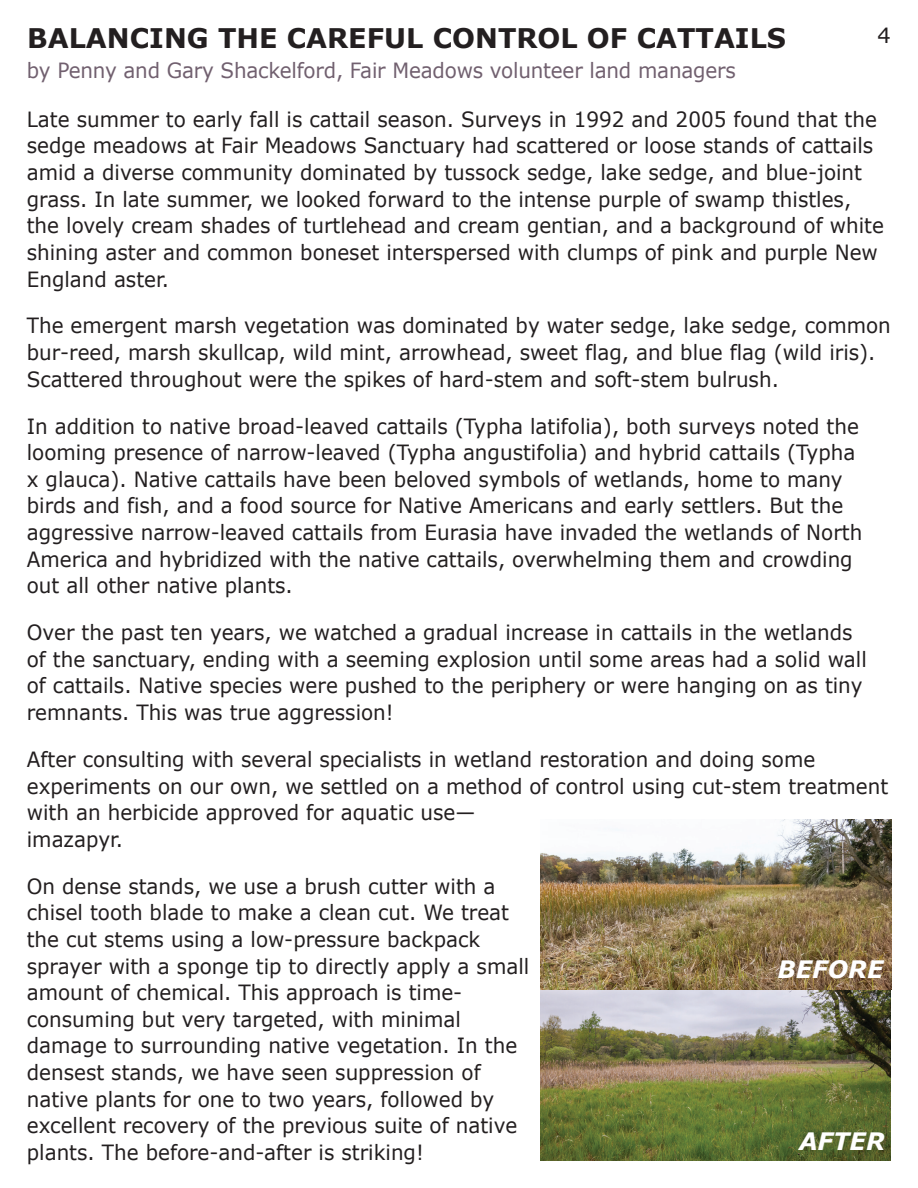
<style>
.page{position:relative;width:918px;height:1188px;background:#fff}
.page>*{position:absolute;margin:0;border:0;box-sizing:border-box;transform-origin:0 0}
.t1{font:700 27px "Verdana";color:#231f20}
.t2{font:italic 700 24px "Verdana";color:#fff}
.t3{font:21px/26.7px "Verdana";color:#231f20;scale:.95 1}
.t4{font:21px "Verdana";letter-spacing:-.01em;color:#71606f;scale:.95 1}
.t5{font:21px "Verdana";color:#231f20}
</style>
<div class="page">
<img style="left:540px;top:819px;width:351px;height:170px">
<img style="left:540px;top:991px;width:351px;height:170px">
<p class="t1" style="left:27px;top:19px;width:760px">BALANCING THE CAREFUL CONTROL OF CATTAILS</p>
<p class="t4" style="left:27px;top:57px;width:748px">by Penny and Gary Shackelford, Fair Meadows volunteer land managers</p>
<p class="t5" style="left:878px;top:22px;width:15px">4</p>
<p class="t3" style="left:27px;top:106px;width:904px">Late summer to early fall is cattail season. Surveys in 1992 and 2005 found that the sedge meadows at Fair Meadows Sanctuary had scattered or loose stands of cattails amid a diverse community dominated by tussock sedge, lake sedge, and blue-joint grass. In late summer, we looked forward to the intense purple of swamp thistles, the lovely cream shades of turtlehead and cream gentian, and a background of white shining aster and common boneset interspersed with clumps of pink and purple New England aster.</p>
<p class="t3" style="left:27px;top:313px;width:911px">The emergent marsh vegetation was dominated by water sedge, lake sedge, common bur-reed, marsh skullcap, wild mint, arrowhead, sweet flag, and blue flag (wild iris).<br>Scattered throughout were the spikes of hard-stem and soft-stem bulrush.</p>
<p class="t3" style="left:27px;top:413px;width:881px">In addition to native broad-leaved cattails (Typha latifolia), both surveys noted the looming presence of narrow-leaved (Typha angustifolia) and hybrid cattails (Typha x glauca). Native cattails have been beloved symbols of wetlands, home to many birds and fish, and a food source for Native Americans and early settlers. But the aggressive narrow-leaved cattails from Eurasia have invaded the wetlands of North America and hybridized with the native cattails, overwhelming them and crowding out all other native plants.</p>
<p class="t3" style="left:27px;top:619px;width:886px">Over the past ten years, we watched a gradual increase in cattails in the wetlands of the sanctuary, ending with a seeming explosion until some areas had a solid wall of cattails. Native species were pushed to the periphery or were hanging on as tiny remnants. This was true aggression!</p>
<p class="t3" style="left:27px;top:746px;width:908px">After consulting with several specialists in wetland restoration and doing some experiments on our own, we settled on a method of control using cut-stem treatment with an herbicide approved for aquatic use—<br>imazapyr.</p>
<p class="t3" style="left:27px;top:873px;width:531px">On dense stands, we use a brush cutter with a chisel tooth blade to make a clean cut. We treat the cut stems using a low-pressure backpack sprayer with a sponge tip to directly apply a small amount of chemical. This approach is time&shy;consuming but very targeted, with minimal damage to surrounding native vegetation. In the densest stands, we have seen suppression of native plants for one to two years, followed by excellent recovery of the previous suite of native plants. The before-and-after is striking!</p>
<p class="t2" style="left:778px;top:954px;width:107px">BEFORE</p>
<p class="t2" style="left:799px;top:1126px;width:87px">AFTER</p>
</div>
